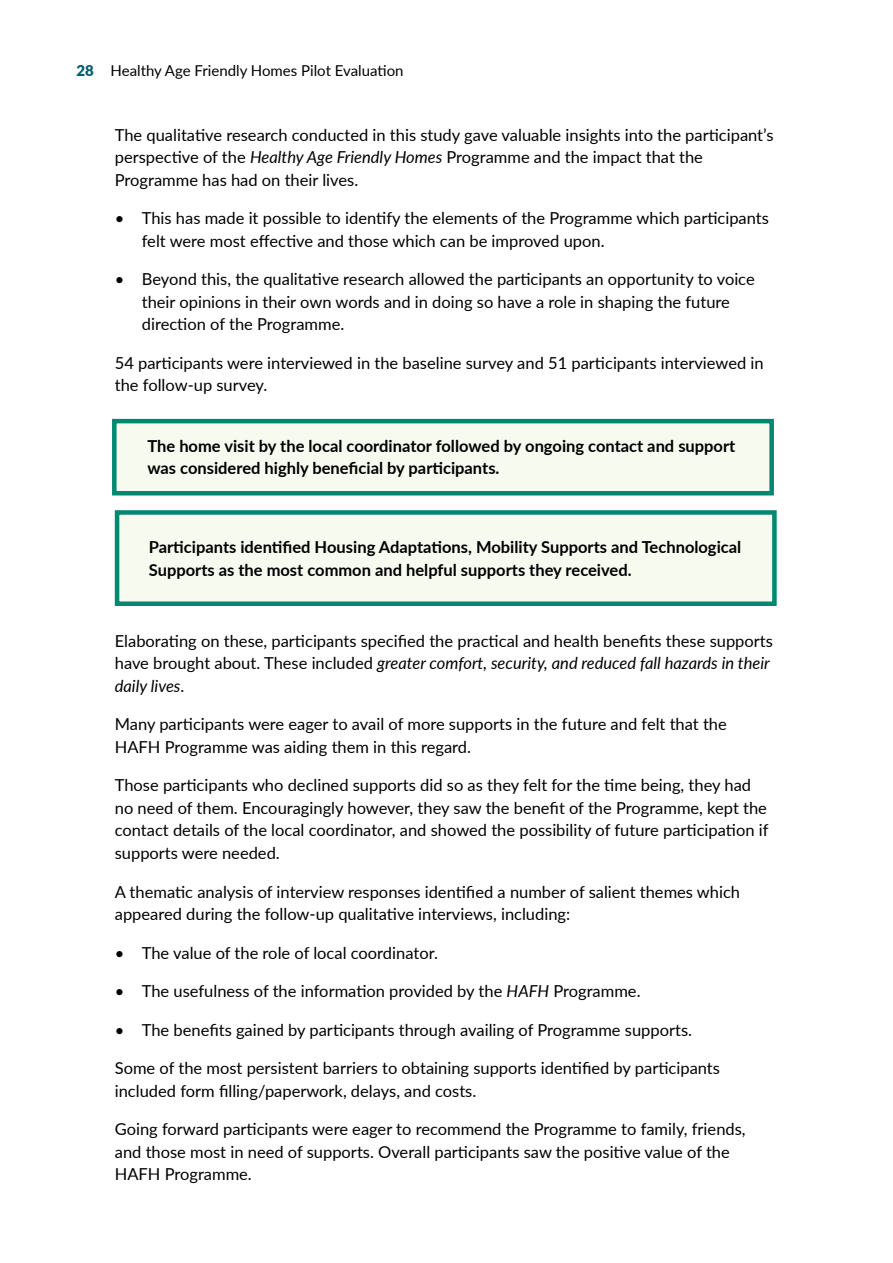
<style>
.page{position:relative;width:893px;height:1263px;background:#fff}
.page>*{position:absolute;margin:0;border:0;box-sizing:border-box;transform-origin:0 0}
.t1{font:16.5px/22.5px "Lato";color:#000}
.t2{font:700 16.5px/22.5px "Lato";color:#000}
.t3{font:15px "Lato";color:#000}
.s1{font-weight:900;color:#006071}
.s2{font-style:italic}
</style>
<div class="page">
<div style="left:115px;top:510px;width:662px;height:96px;background:#f7faef;border:4px solid #008871"></div>
<div style="left:112px;top:419px;width:662px;height:76px;background:#f7faef;border:4px solid #008871"></div>
<p class="t3" style="left:77px;top:60px;width:329px"><span class="s1">28</span> Healthy Age Friendly Homes Pilot Evaluation</p>
<p class="t1" style="left:115px;top:123px;width:660px">The qualitative research conducted in this study gave valuable insights into the participant’s perspective of the <span class="s2">Healthy Age Friendly Homes</span> Programme and the impact that the<br>Programme has had on their lives.</p>
<p class="t1" style="left:142px;top:206px;width:629px;text-indent:-27px">• This has made it possible to identify the elements of the Programme which participants felt were most effective and those which can be improved upon.</p>
<p class="t1" style="left:142px;top:267px;width:614px;text-indent:-27px">• Beyond this, the qualitative research allowed the participants an opportunity to voice their opinions in their own words and in doing so have a role in shaping the future direction of the Programme.</p>
<p class="t1" style="left:115px;top:351px;width:650px">54 participants were interviewed in the baseline survey and 51 participants interviewed in the follow-up survey.</p>
<p class="t2" style="left:147px;top:434px;width:589px">The home visit by the local coordinator followed by ongoing contact and support was considered highly beneficial by participants.</p>
<p class="t2" style="left:149px;top:535px;width:594px">Participants identified Housing Adaptations, Mobility Supports and Technological<br>Supports as the most common and helpful supports they received.</p>
<p class="t1" style="left:115px;top:629px;width:660px">Elaborating on these, participants specified the practical and health benefits these supports have brought about. These included <span class="s2">greater comfort, security, and reduced fall hazards in their daily lives</span>.</p>
<p class="t1" style="left:115px;top:712px;width:614px">Many participants were eager to avail of more supports in the future and felt that the<br>HAFH Programme was aiding them in this regard.</p>
<p class="t1" style="left:115px;top:773px;width:655px">Those participants who declined supports did so as they felt for the time being, they had no need of them. Encouragingly however, they saw the benefit of the Programme, kept the contact details of the local coordinator, and showed the possibility of future participation if supports were needed.</p>
<p class="t1" style="left:115px;top:879px;width:627px">A thematic analysis of interview responses identified a number of salient themes which appeared during the follow-up qualitative interviews, including:</p>
<p class="t1" style="left:115px;top:940px;width:325px">• The value of the role of local coordinator.</p>
<p class="t1" style="left:115px;top:979px;width:527px">• The usefulness of the information provided by the <span class="s2">HAFH</span> Programme.</p>
<p class="t1" style="left:115px;top:1017px;width:579px">• The benefits gained by participants through availing of Programme supports.</p>
<p class="t1" style="left:115px;top:1056px;width:607px">Some of the most persistent barriers to obtaining supports identified by participants included form filling/paperwork, delays, and costs.</p>
<p class="t1" style="left:115px;top:1117px;width:632px">Going forward participants were eager to recommend the Programme to family, friends, and those most in need of supports. Overall participants saw the positive value of the<br>HAFH Programme.</p>
</div>
